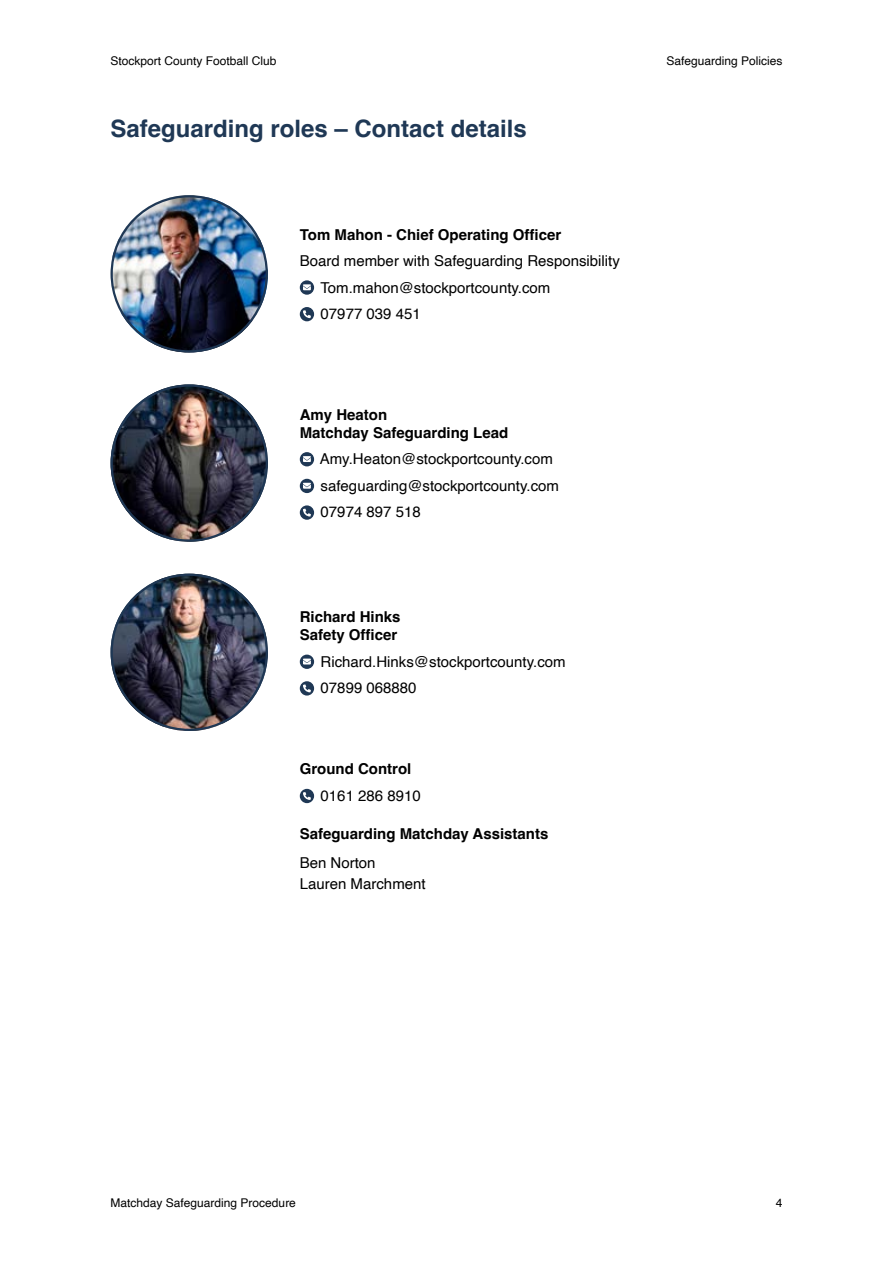
<style>
.page{position:relative;width:893px;height:1263px;background:#fff}
.page>*{position:absolute;margin:0;border:0;box-sizing:border-box;transform-origin:0 0}
.t1{font:700 24px "Helvetica";color:#1f3855}
.t2{font:15px/26.5px "Helvetica";color:#000}
.t3{font:700 15px/18px "Helvetica";color:#000}
.t4{font:12px "Helvetica";color:#000}
</style>
<div class="page">
<img style="left:111px;top:195px;width:157px;height:157px;border-radius:79px">
<img style="left:111px;top:384px;width:157px;height:158px;border-radius:79px">
<img style="left:111px;top:574px;width:157px;height:157px;border-radius:79px">
<svg style="left:300px;top:307px;width:14px;height:14px"></svg>
<svg style="left:300px;top:681px;width:14px;height:14px"></svg>
<svg style="left:300px;top:789px;width:14px;height:14px"></svg>
<svg style="left:300px;top:505px;width:14px;height:15px"></svg>
<svg style="left:300px;top:280px;width:14px;height:15px"></svg>
<svg style="left:300px;top:655px;width:14px;height:14px"></svg>
<svg style="left:300px;top:479px;width:14px;height:14px"></svg>
<svg style="left:300px;top:452px;width:14px;height:14px"></svg>
<p class="t4" style="left:111px;top:51px;width:168px">Stockport County Football Club</p>
<h1 class="t1" style="left:111px;top:114px;width:418px">Safeguarding roles – Contact details</h1>
<p class="t3" style="left:300px;top:227px;width:263px">Tom Mahon - Chief Operating Officer</p>
<p class="t2" style="left:320px;top:248px;width:301px;text-indent:-21px">Board member with Safeguarding Responsibility<br>Tom.mahon@stockportcounty.com<br>07977 039 451</p>
<p class="t3" style="left:300px;top:407px;width:210px">Amy Heaton<br>Matchday Safeguarding Lead</p>
<p class="t2" style="left:320px;top:446px;width:241px">Amy.Heaton@stockportcounty.com safeguarding@stockportcounty.com<br>07974 897 518</p>
<p class="t3" style="left:300px;top:610px;width:102px">Richard Hinks<br>Safety Officer</p>
<p class="t2" style="left:321px;top:649px;width:247px">Richard.Hinks@stockportcounty.com<br>07899 068880</p>
<p class="t3" style="left:300px;top:761px;width:113px">Ground Control</p>
<p class="t2" style="left:321px;top:782px;width:102px">0161 286 8910</p>
<p class="t3" style="left:300px;top:826px;width:250px">Safeguarding Matchday Assistants</p>
<p class="t2" style="left:300px;top:853px;width:127px;line-height:21px">Ben Norton<br>Lauren Marchment</p>
<p class="t4" style="left:666px;top:51px;width:118px">Safeguarding Policies</p>
<p class="t4" style="left:111px;top:1194px;width:187px">Matchday Safeguarding Procedure</p>
<p class="t4" style="left:776px;top:1194px;width:8px">4</p>
</div>
